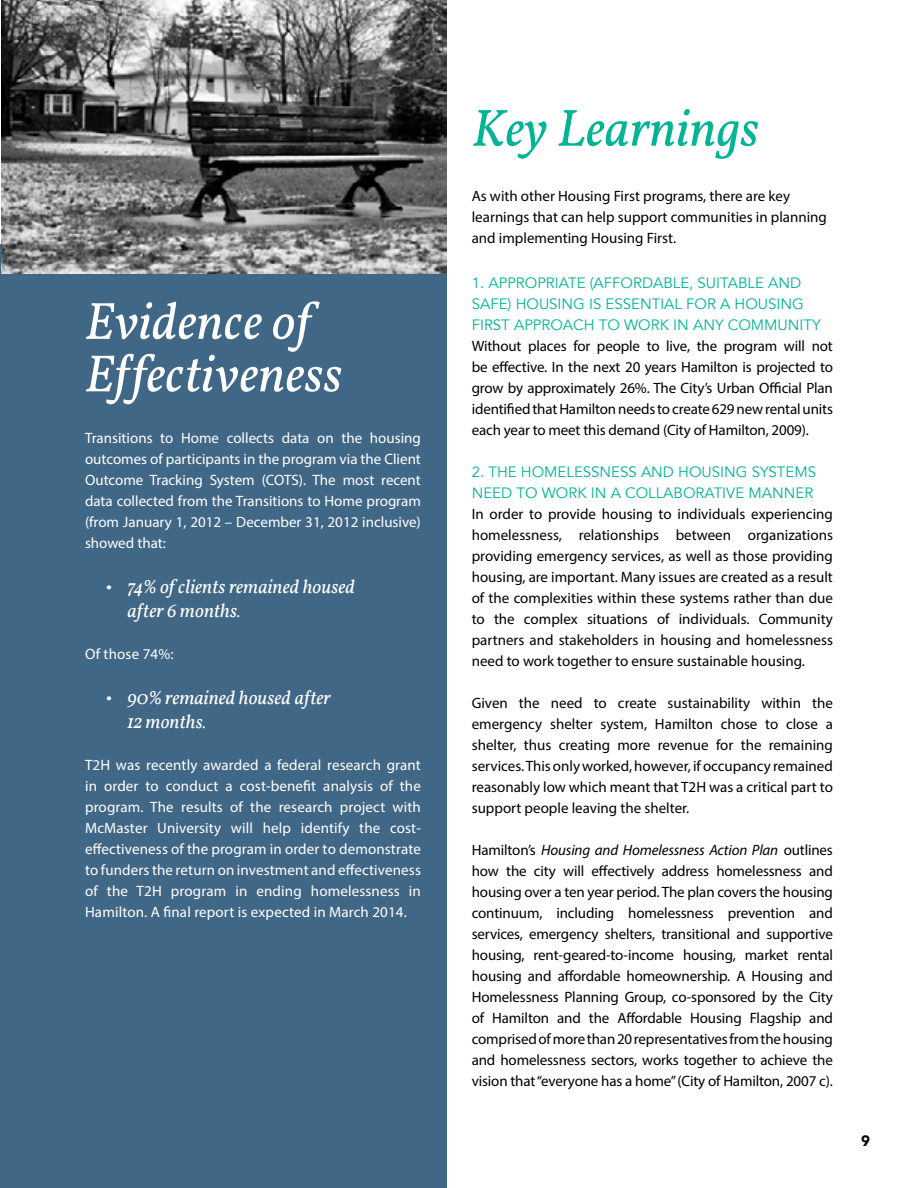
<style>
.page{position:relative;width:918px;height:1188px;background:#fff}
.page>*{position:absolute;margin:0;border:0;box-sizing:border-box;transform-origin:0 0}
.t1{font:italic 52.5px/52.5px "Vollkorn";color:#fff}
.t2{font:italic 52.5px "Vollkorn";color:#00b495}
.t3{font:italic 19.5px/24px "Vollkorn";color:#fff}
.t4{font:15px/21px "Myriad Pro";color:#000;text-align:justify}
.t5{font:15px/21px "Myriad Pro";letter-spacing:.005em;color:#fff;text-align:justify}
.t6{font:15px/21px "Avenir 45";color:#00b495}
.t7{font:900 15px "Avenir LT Std";color:#000}
.s1{font-style:italic}
</style>
<div class="page">
<div style="left:0;top:244px;width:446px;height:944px;background:#416786"></div>
<img style="left:1px;top:0;width:445px;height:274px">
<h1 class="t1" style="left:85px;top:295px;width:259px">Evidence of<br>Effectiveness</h1>
<p class="t5" style="left:85px;top:427px;width:337px">Transitions to Home collects data on the housing outcomes of participants in the program via the Client Outcome Tracking System (COTS). The most recent data collected from the Transitions to Home program (from January 1, 2012 – December 31, 2012 inclusive) showed that:</p>
<p class="t3" style="left:128px;top:575px;width:229px;text-indent:-21px">• 74% of clients remained housed after 6 months.</p>
<p class="t5" style="left:85px;top:643px;width:90px">Of those 74%:</p>
<p class="t3" style="left:128px;top:686px;width:205px;text-indent:-21px">• 90% remained housed after<br>12 months.</p>
<p class="t5" style="left:85px;top:754px;width:337px">T2H was recently awarded a federal research grant in order to conduct a cost-benefit analysis of the program. The results of the research project with McMaster University will help identify the cost&shy;effectiveness of the program in order to demonstrate to funders the return on investment and effectiveness of the T2H program in ending homelessness in Hamilton. A final report is expected in March 2014.</p>
<h1 class="t2" style="left:472px;top:96px;width:289px">Key Learnings</h1>
<p class="t4" style="left:472px;top:186px;width:357px;text-align:left">As with other Housing First programs, there are key learnings that can help support communities in planning and implementing Housing First.</p>
<h3 class="t6" style="left:472px;top:272px;width:351px">1. APPROPRIATE (AFFORDABLE, SUITABLE AND<br>SAFE) HOUSING IS ESSENTIAL FOR A HOUSING<br>FIRST APPROACH TO WORK IN ANY COMMUNITY</h3>
<p class="t4" style="left:472px;top:335px;width:363px">Without places for people to live, the program will not be effective. In the next 20 years Hamilton is projected to grow by approximately 26%. The City’s Urban Official Plan identified that Hamilton needs to create 629 new rental units each year to meet this demand (City of Hamilton, 2009).</p>
<h3 class="t6" style="left:472px;top:461px;width:346px">2. THE HOMELESSNESS AND HOUSING SYSTEMS<br>NEED TO WORK IN A COLLABORATIVE MANNER</h3>
<p class="t4" style="left:472px;top:503px;width:363px">In order to provide housing to individuals experiencing homelessness, relationships between organizations providing emergency services, as well as those providing housing, are important. Many issues are created as a result of the complexities within these systems rather than due to the complex situations of individuals. Community partners and stakeholders in housing and homelessness need to work together to ensure sustainable housing.</p>
<p class="t4" style="left:472px;top:692px;width:363px">Given the need to create sustainability within the emergency shelter system, Hamilton chose to close a shelter, thus creating more revenue for the remaining services. This only worked, however, if occupancy remained reasonably low which meant that T2H was a critical part to support people leaving the shelter.</p>
<p class="t4" style="left:472px;top:839px;width:363px">Hamilton’s <span class="s1">Housing and Homelessness Action Plan</span> outlines how the city will effectively address homelessness and housing over a ten year period. The plan covers the housing continuum, including homelessness prevention and services, emergency shelters, transitional and supportive housing, rent-geared-to-income housing, market rental housing and affordable homeownership. A Housing and Homelessness Planning Group, co-sponsored by the City of Hamilton and the Affordable Housing Flagship and comprised of more than 20 representatives from the housing and homelessness sectors, works together to achieve the vision that “everyone has a home” (City of Hamilton, 2007 c).</p>
<p class="t7" style="left:861px;top:1132px;width:10px">9</p>
</div>
